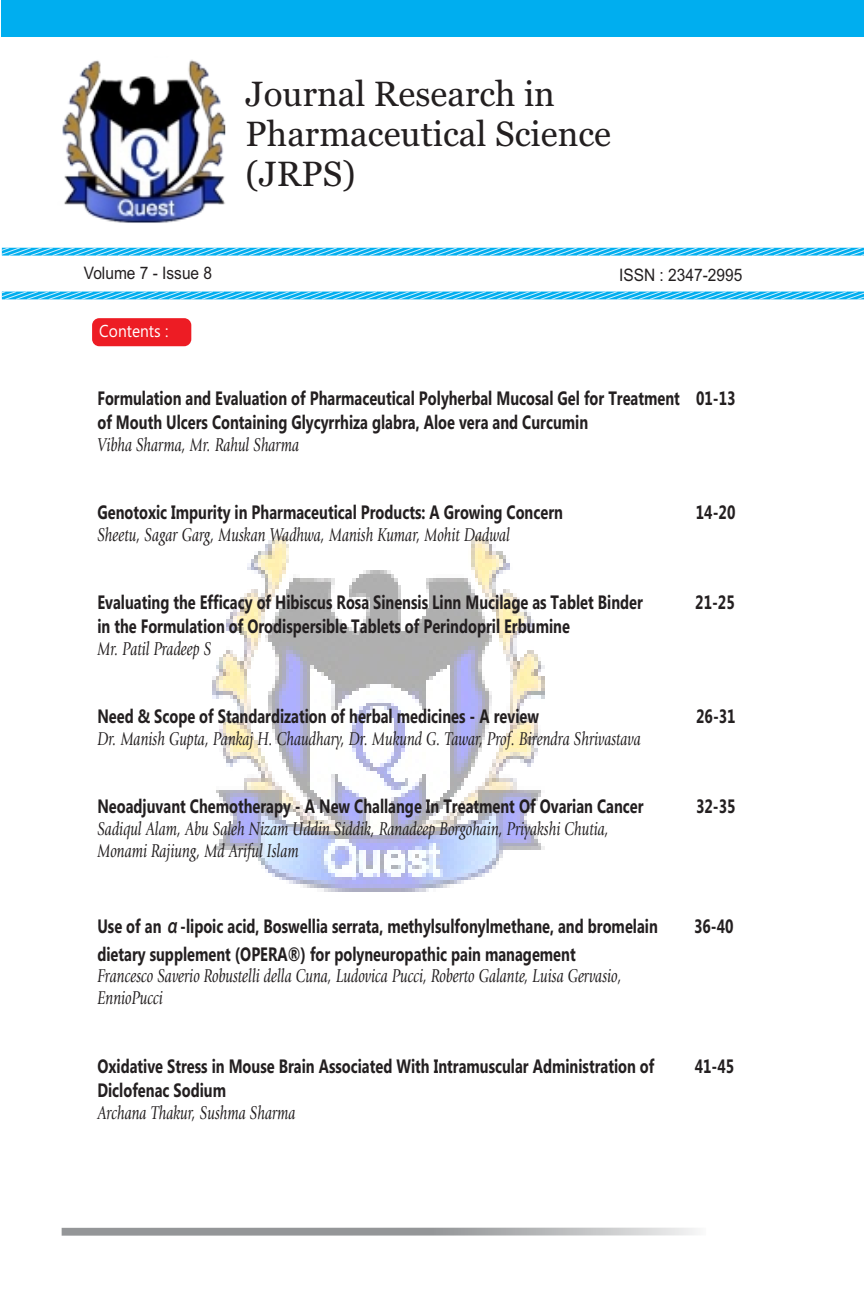
<style>
.page{position:relative;width:864px;height:1296px;background:#fff}
.page>*{position:absolute;margin:0;border:0;box-sizing:border-box;transform-origin:0 0}
.t1{font:35px/39.8px "Georgia";color:#231f20}
.t2{font:700 19.3px/24.1px "Ebrima";color:#231f20;scale:.75 1}
.t3{font:italic 19.3px/22px "Giovanni Std";color:#231f20;scale:.75 1}
.t4{font:17.2px "Arial";color:#231f20;scale:.9 1}
.t5{font:17.2px "Ebrima";color:#fff;scale:.9 1}
.s1{font-family:"Koz Go Pr 6 N"}
</style>
<div class="page">
<div style="left:2px;top:0;width:862px;height:1296px;background:#00aeef"></div>
<div style="left:2px;top:293px;width:862px;height:1003px;background:#fff"></div>
<img style="left:212px;top:536px;width:333px;height:356px">
<div style="left:2px;top:37px;width:862px;height:262px;background:#fff"></div>
<div style="left:92px;top:318px;width:99px;height:28px;background:#ed1c24;border-radius:7px"></div>
<svg style="left:62px;top:1228px;width:635px;height:8px;background:#aaacad"></svg>
<svg style="left:1px;top:247px;width:863px;height:53px"></svg>
<img style="left:62px;top:60px;width:164px;height:163px">
<h1 class="t1" style="left:246px;top:77px;width:367px">Journal Research in<br>Pharmaceutical Science (JRPS)</h1>
<p class="t4" style="left:84px;top:267px;width:144px">Volume 7 - Issue 8</p>
<p class="t4" style="left:619px;top:269px;width:138px">ISSN : 2347-2995</p>
<p class="t5" style="left:99px;top:325px;width:78px">Contents :</p>
<p class="t2" style="left:97px;top:388px;width:852px">Formulation and Evaluation of Pharmaceutical Polyherbal Mucosal Gel for Treatment 01-13 of Mouth Ulcers Containing Glycyrrhiza glabra, Aloe vera and Curcumin</p>
<p class="t3" style="left:97px;top:435px;width:270px">Vibha Sharma, Mr. Rahul Sharma</p>
<p class="t2" style="left:97px;top:502px;width:622px">Genotoxic Impurity in Pharmaceutical Products: A Growing Concern</p>
<p class="t2" style="left:696px;top:502px;width:54px">14-20</p>
<p class="t3" style="left:97px;top:525px;width:552px">Sheetu, Sagar Garg, Muskan Wadhwa, Manish Kumar, Mohit Dadwal</p>
<p class="t2" style="left:97px;top:592px;width:729px">Evaluating the Efficacy of Hibiscus Rosa Sinensis Linn Mucilage as Tablet Binder</p>
<p class="t2" style="left:695px;top:592px;width:54px">21-25</p>
<p class="t2" style="left:97px;top:616px;width:632px">in the Formulation of Orodispersible Tablets of Perindopril Erbumine</p>
<p class="t3" style="left:97px;top:640px;width:153px">Mr. Patil Pradeep S</p>
<p class="t2" style="left:97px;top:706px;width:590px">Need &amp; Scope of Standardization of herbal medicines - A review</p>
<p class="t2" style="left:696px;top:706px;width:54px">26-31</p>
<p class="t3" style="left:97px;top:730px;width:726px">Dr. Manish Gupta, Pankaj H. Chaudhary, Dr. Mukund G. Tawar, Prof. Birendra Shrivastava</p>
<p class="t2" style="left:97px;top:796px;width:730px">Neoadjuvant Chemotherapy - A New Challange In Treatment Of Ovarian Cancer</p>
<p class="t2" style="left:696px;top:796px;width:54px">32-35</p>
<p class="t3" style="left:97px;top:820px;width:683px">Sadiqul Alam, Abu Saleh Nizam Uddin Siddik, Ranadeep Borgohain, Priyakshi Chutia,<br>Monami Rajiung, Md Ariful Islam</p>
<p class="t2" style="left:97px;top:916px;width:749px">Use of an <span class="s1">α</span>-lipoic acid, Boswellia serrata, methylsulfonylmethane, and bromelain</p>
<p class="t2" style="left:694px;top:916px;width:54px">36-40</p>
<p class="t2" style="left:97px;top:944px;width:639px">dietary supplement (OPERA®) for polyneuropathic pain management</p>
<p class="t3" style="left:97px;top:967px;width:701px">Francesco Saverio Robustelli della Cuna, Ludovica Pucci, Roberto Galante, Luisa Gervasio,<br>EnnioPucci</p>
<p class="t2" style="left:97px;top:1056px;width:744px">Oxidative Stress in Mouse Brain Associated With Intramuscular Administration of</p>
<p class="t2" style="left:695px;top:1056px;width:54px">41-45</p>
<p class="t2" style="left:97px;top:1080px;width:173px">Diclofenac Sodium</p>
<p class="t3" style="left:97px;top:1103px;width:266px">Archana Thakur, Sushma Sharma</p>
</div>
